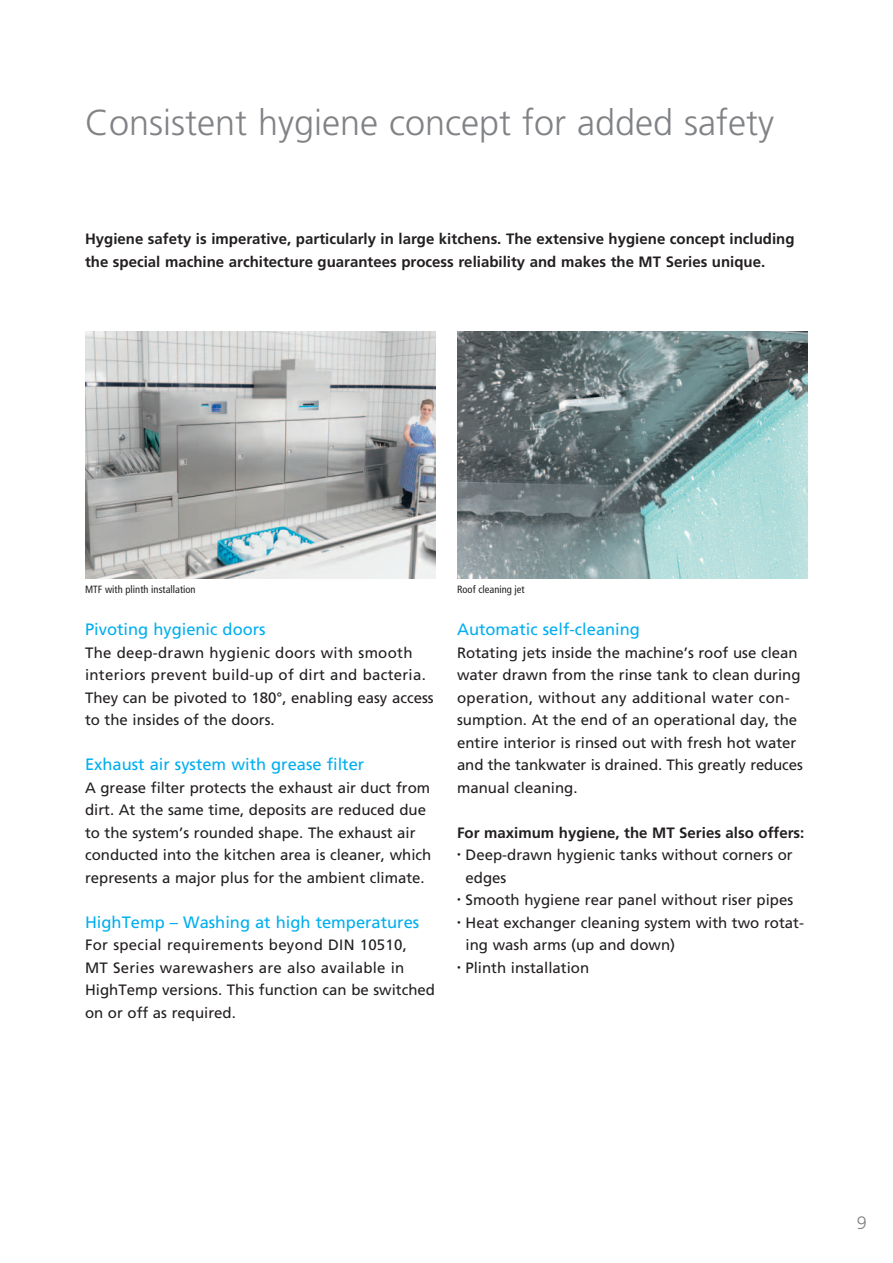
<style>
.page{position:relative;width:893px;height:1263px;background:#fff}
.page>*{position:absolute;margin:0;border:0;box-sizing:border-box;transform-origin:0 0}
.t1{font:300 36px "Frutiger";color:#808285}
.t2{font:300 18px "Frutiger";color:#808285}
.t3{font:16.5px "Frutiger";color:#00aeef}
.t4{font:15px/22.5px "Frutiger";color:#231f20}
.t5{font:15px/22.5px "Frutiger";letter-spacing:.02em;color:#231f20}
.t6{font:700 15px/22.5px "Frutiger";color:#231f20}
.t7{font:condensed 10.5px "Frutiger";color:#231f20}
</style>
<div class="page">
<img style="left:457px;top:332px;width:351px;height:246px">
<img style="left:85px;top:332px;width:351px;height:246px">
<p class="t1" style="left:85px;top:102px;width:691px">Consistent hygiene concept for added safety</p>
<p class="t6" style="left:85px;top:228px;width:711px">Hygiene safety is imperative, particularly in large kitchens. The extensive hygiene concept including the special machine architecture guarantees process reliability and makes the MT Series unique.</p>
<p class="t7" style="left:85px;top:583px;width:112px">MTF with plinth installation</p>
<p class="t7" style="left:457px;top:583px;width:69px">Roof cleaning jet</p>
<p class="t3" style="left:85px;top:620px;width:182px">Pivoting hygienic doors</p>
<p class="t5" style="left:85px;top:641px;width:350px">The deep-drawn hygienic doors with smooth interiors prevent build-up of dirt and bacteria.<br>They can be pivoted to 180°, enabling easy access to the insides of the doors.</p>
<p class="t3" style="left:85px;top:755px;width:281px">Exhaust air system with grease filter</p>
<p class="t4" style="left:85px;top:776px;width:348px">A grease filter protects the exhaust air duct from dirt. At the same time, deposits are reduced due to the system’s rounded shape. The exhaust air conducted into the kitchen area is cleaner, which represents a major plus for the ambient climate.</p>
<p class="t3" style="left:85px;top:912px;width:336px">HighTemp – Washing at high temperatures</p>
<p class="t5" style="left:85px;top:933px;width:352px">For special requirements beyond DIN 10510,<br>MT Series warewashers are also available in HighTemp versions. This function can be switched on or off as required.</p>
<p class="t3" style="left:457px;top:620px;width:184px">Automatic self-cleaning</p>
<p class="t4" style="left:457px;top:641px;width:347px">Rotating jets inside the machine’s roof use clean water drawn from the rinse tank to clean during operation, without any additional water con&shy;sumption. At the end of an operational day, the entire interior is rinsed out with fresh hot water and the tankwater is drained. This greatly reduces manual cleaning.</p>
<p class="t6" style="left:457px;top:821px;width:349px">For maximum hygiene, the MT Series also offers:</p>
<p class="t4" style="left:466px;top:843px;width:329px;text-indent:-9px"><sup>•</sup> Deep-drawn hygienic tanks without corners or edges</p>
<p class="t4" style="left:457px;top:888px;width:338px"><sup>•</sup> Smooth hygiene rear panel without riser pipes</p>
<p class="t4" style="left:466px;top:911px;width:340px;text-indent:-9px"><sup>•</sup> Heat exchanger cleaning system with two rotat&shy;ing wash arms (up and down)</p>
<p class="t4" style="left:457px;top:956px;width:134px"><sup>•</sup> Plinth installation</p>
<p class="t2" style="left:857px;top:1212px;width:12px">9</p>
</div>
